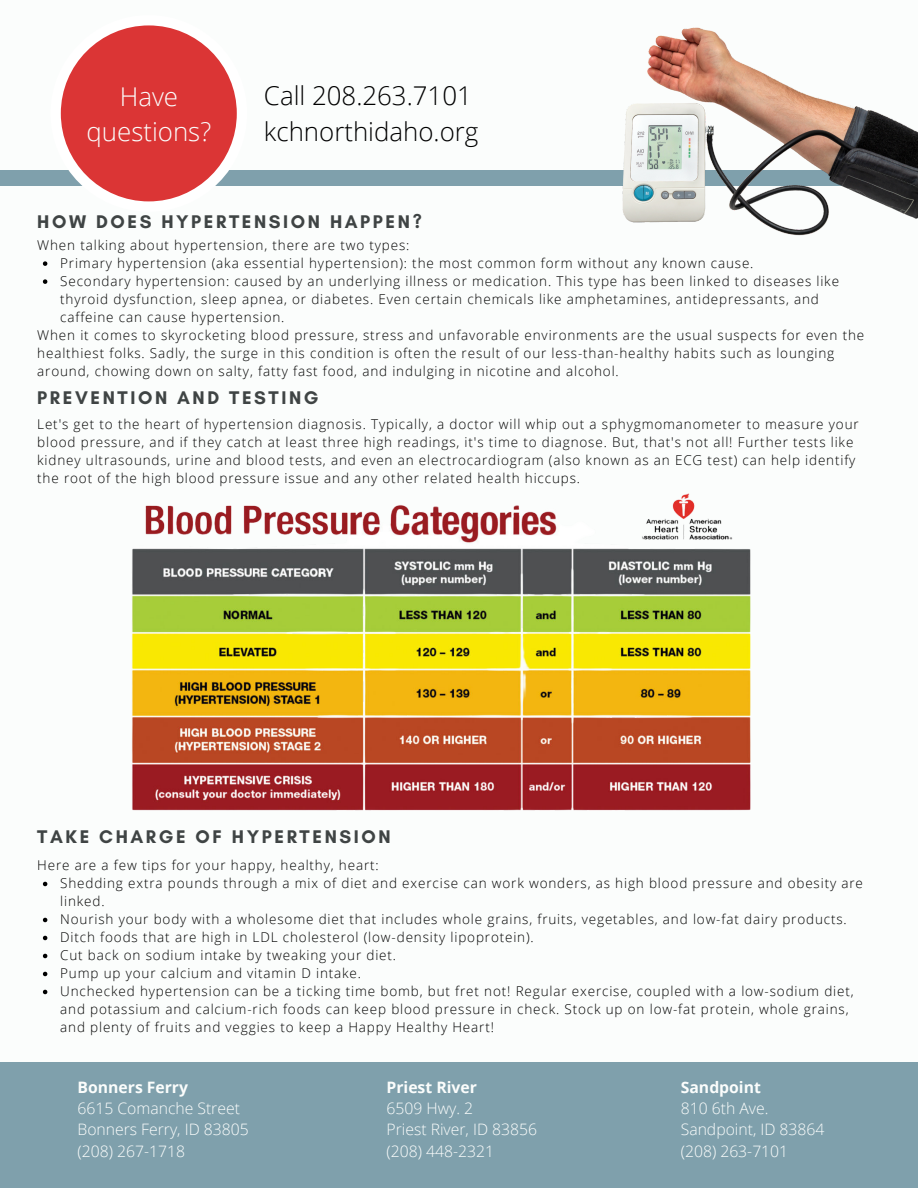
<style>
.page{position:relative;width:918px;height:1188px;background:#fbfdfc}
.page>*{position:absolute;margin:0;border:0;box-sizing:border-box;transform-origin:0 0}
.t1{font:300 25.95px/35.5px "Open Sans";color:#fbfdfc;text-align:center}
.t2{font:300 25.8px "Open Sans";color:#000}
.t3{font:700 18.75px "Glacial Indifference";letter-spacing:.14em;color:#3f4444}
.t4{font:300 15.75px "Open Sans";color:#fbfdfc}
.t5{font:700 15.75px "Open Sans";color:#fbfdfc}
.t6{font:300 13.5px/18px "Open Sans";letter-spacing:.065em;color:#000}
</style>
<div class="page">
<div style="left:0;top:171px;width:918px;height:14px;background:#7fa0ac"></div>
<svg style="left:51px;top:25px;width:196px;height:177px"></svg>
<div style="left:0;top:1062px;width:918px;height:126px;background:#7fa0ac"></div>
<svg style="left:43px;top:261px;width:4px;height:5px"></svg>
<svg style="left:43px;top:279px;width:4px;height:5px"></svg>
<img style="left:557px;top:27px;width:361px;height:209px">
<img style="left:132px;top:493px;width:619px;height:318px">
<svg style="left:43px;top:882px;width:4px;height:4px"></svg>
<svg style="left:43px;top:918px;width:4px;height:4px"></svg>
<svg style="left:43px;top:936px;width:4px;height:4px"></svg>
<svg style="left:43px;top:954px;width:4px;height:4px"></svg>
<svg style="left:43px;top:972px;width:4px;height:4px"></svg>
<svg style="left:43px;top:990px;width:4px;height:4px"></svg>
<p class="t1" style="left:87px;top:78px;width:126px">Have questions?</p>
<p class="t2" style="left:264px;top:78px;width:209px">Call 208.263.7101</p>
<p class="t2" style="left:264px;top:114px;width:216px">kchnorthidaho.org</p>
<p class="t3" style="left:37px;top:210px;width:386px">HOW DOES HYPERTENSION HAPPEN?</p>
<p class="t6" style="left:37px;top:236px;width:374px">When talking about hypertension, there are two types:</p>
<p class="t6" style="left:60px;top:254px;width:695px">Primary hypertension (aka essential hypertension): the most common form without any known cause.</p>
<p class="t6" style="left:60px;top:272px;width:780px">Secondary hypertension: caused by an underlying illness or medication. This type has been linked to diseases like thyroid dysfunction, sleep apnea, or diabetes. Even certain chemicals like amphetamines, antidepressants, and caffeine can cause hypertension.</p>
<p class="t6" style="left:37px;top:326px;width:829px">When it comes to skyrocketing blood pressure, stress and unfavorable environments are the usual suspects for even the healthiest folks. Sadly, the surge in this condition is often the result of our less-than-healthy habits such as lounging around, chowing down on salty, fatty fast food, and indulging in nicotine and alcohol.</p>
<p class="t3" style="left:37px;top:387px;width:283px">PREVENTION AND TESTING</p>
<p class="t6" style="left:37px;top:415px;width:823px">Let's get to the heart of hypertension diagnosis. Typically, a doctor will whip out a sphygmomanometer to measure your blood pressure, and if they catch at least three high readings, it's time to diagnose. But, that's not all! Further tests like kidney ultrasounds, urine and blood tests, and even an electrocardiogram (also known as an ECG test) can help identify the root of the high blood pressure issue and any other related health hiccups.</p>
<p class="t3" style="left:37px;top:826px;width:355px">TAKE CHARGE OF HYPERTENSION</p>
<p class="t6" style="left:37px;top:856px;width:343px">Here are a few tips for your happy, healthy, heart:</p>
<p class="t6" style="left:60px;top:874px;width:804px">Shedding extra pounds through a mix of diet and exercise can work wonders, as high blood pressure and obesity are linked.</p>
<p class="t6" style="left:60px;top:910px;width:788px">Nourish your body with a wholesome diet that includes whole grains, fruits, vegetables, and low-fat dairy products.</p>
<p class="t6" style="left:60px;top:928px;width:475px">Ditch foods that are high in LDL cholesterol (low-density lipoprotein).</p>
<p class="t6" style="left:60px;top:946px;width:337px">Cut back on sodium intake by tweaking your diet.</p>
<p class="t6" style="left:60px;top:964px;width:302px">Pump up your calcium and vitamin D intake.</p>
<p class="t6" style="left:60px;top:982px;width:795px">Unchecked hypertension can be a ticking time bomb, but fret not! Regular exercise, coupled with a low-sodium diet, and potassium and calcium-rich foods can keep blood pressure in check. Stock up on low-fat protein, whole grains, and plenty of fruits and veggies to keep a Happy Healthy Heart!</p>
<p class="t5" style="left:78px;top:1076px;width:112px">Bonners Ferry</p>
<p class="t4" style="left:78px;top:1097px;width:164px">6615 Comanche Street</p>
<p class="t4" style="left:78px;top:1119px;width:173px">Bonners Ferry, ID 83805</p>
<p class="t4" style="left:78px;top:1140px;width:109px">(208) 267-1718</p>
<p class="t5" style="left:387px;top:1076px;width:92px">Priest River</p>
<p class="t4" style="left:387px;top:1097px;width:88px">6509 Hwy. 2</p>
<p class="t4" style="left:387px;top:1119px;width:152px">Priest River, ID 83856</p>
<p class="t4" style="left:387px;top:1140px;width:109px">(208) 448-2321</p>
<p class="t5" style="left:681px;top:1076px;width:82px">Sandpoint</p>
<p class="t4" style="left:681px;top:1097px;width:89px">810 6th Ave.</p>
<p class="t4" style="left:681px;top:1119px;width:145px">Sandpoint, ID 83864</p>
<p class="t4" style="left:681px;top:1140px;width:109px">(208) 263-7101</p>
</div>
